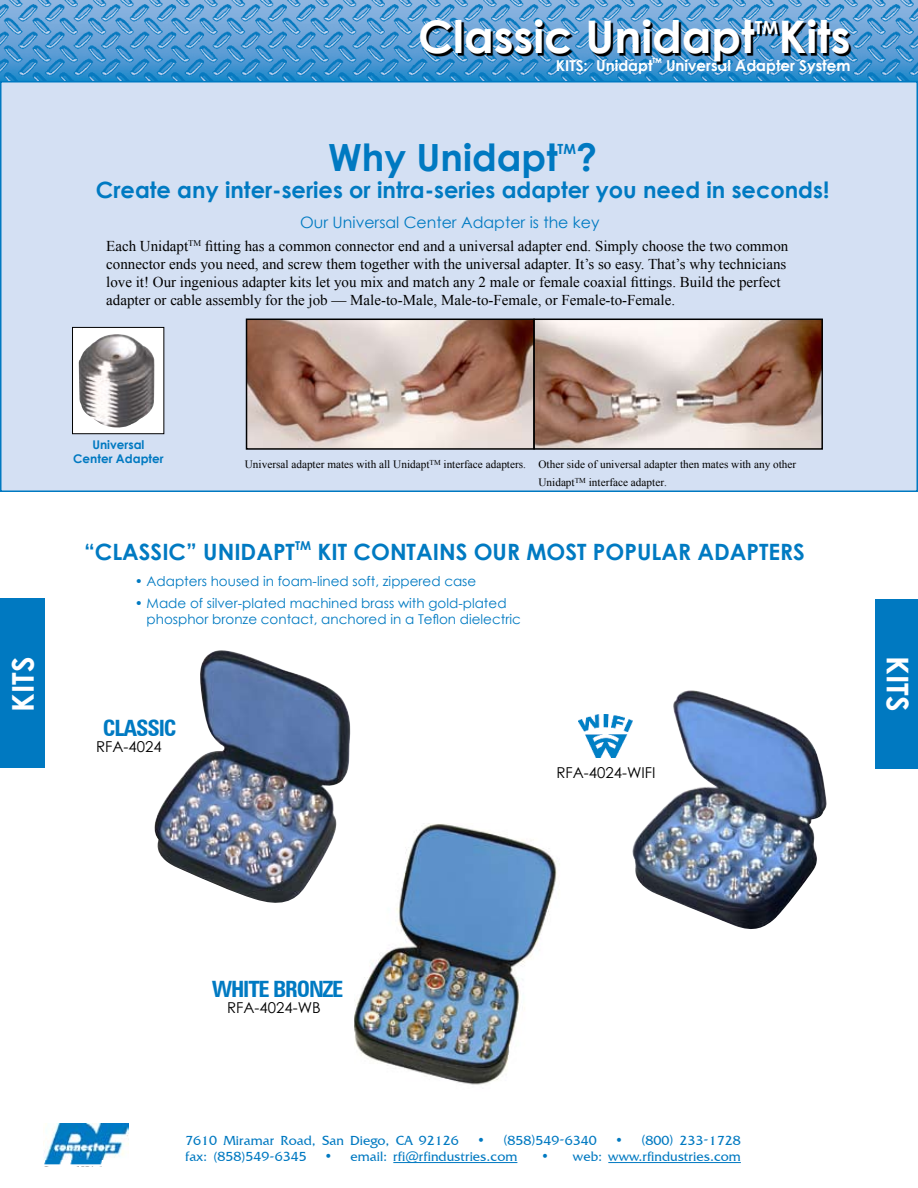
<style>
.page{position:relative;width:918px;height:1188px;background:#fff}
.page>*{position:absolute;margin:0;border:0;box-sizing:border-box;transform-origin:0 0}
.t1{font:700 45px "Century Gothic";color:#fff}
.t2{font:700 37.5px "Century Gothic";color:#0079c1}
.t3{font:700 30px "Century Gothic";color:#fff}
.t4{font:700 22.5px "Century Gothic";color:#007ac2}
.t5{font:700 condensed 22.5px "Zurich BT";letter-spacing:-.05em;color:#007ac2}
.t6{font:700 18px "Century Gothic";color:#fff}
.t7{font:15.75px "Century Gothic";color:#007ac2}
.t8{font:15px/18px "Times New Roman";color:#000}
.t9{font:700 15px "Century Gothic";color:#fff}
.t10{font:15px "Century Gothic";color:#000}
.t11{font:700 13.95px "Century Gothic";color:#0079c1}
.t12{font:13.5px/16.2px "Century Gothic";color:#007ac2}
.t13{font:13.5px "Friz Quadrata IT Cby BT";color:#0079c1}
.t14{font:700 12px/14.4px "Century Gothic";color:#0079c1;text-align:center}
.t15{font:11.25px/18px "Times New Roman";color:#000}
.t16{font:700 7.05px "Century Gothic";color:#fff}
.s1{font-size:12px}
</style>
<div class="page">
<img style="left:43px;top:1123px;width:85px;height:42px">
<hr style="left:393px;top:1162px;width:124px;height:1px;background:#0079c1">
<hr style="left:608px;top:1162px;width:133px;height:1px;background:#0079c1">
<div style="left:876px;top:600px;width:42px;height:169px;background:#0079c1"></div>
<div style="left:0;top:599px;width:45px;height:169px;background:#0079c1"></div>
<img style="left:0;top:0;width:918px;height:81px">
<div style="left:1px;top:82px;width:916px;height:409px;background:#d4e0f3"></div>
<img style="left:154px;top:650px;width:197px;height:253px">
<img style="left:354px;top:824px;width:203px;height:261px">
<img style="left:632px;top:690px;width:195px;height:239px">
<img style="left:578px;top:714px;width:54px;height:44px">
<svg style="left:422px;top:22px;width:496px;height:116px"></svg>
<div style="left:73px;top:327px;width:91px;height:107px;background:#fff"></div>
<img style="left:79px;top:334px;width:76px;height:94px">
<div style="left:72px;top:327px;width:92px;height:107px;border:1px solid #000"></div>
<img style="left:249px;top:322px;width:571px;height:125px">
<div style="left:246px;top:319px;width:289px;height:131px;border:2px solid #000"></div>
<div style="left:533px;top:319px;width:290px;height:131px;border:2px solid #000"></div>
<h1 class="t1" style="left:418px;top:3px;width:338px">Classic Unidapt</h1>
<p class="t6" style="left:755px;top:14px;width:24px">TM</p>
<h1 class="t1" style="left:779px;top:3px;width:73px">Kits</h1>
<p class="t9" style="left:556px;top:55px;width:98px">KITS: Unidapt</p>
<p class="t16" style="left:653px;top:55px;width:11px">tm</p>
<p class="t9" style="left:666px;top:55px;width:186px">Universal Adapter System</p>
<h2 class="t2" style="left:328px;top:129px;width:231px">Why Unidapt</h2>
<p class="t11" style="left:558px;top:138px;width:19px">TM</p>
<h2 class="t2" style="left:576px;top:129px;width:22px">?</h2>
<h3 class="t4" style="left:96px;top:172px;width:735px">Create any inter-series or intra-series adapter you need in seconds!</h3>
<p class="t7" style="left:300px;top:211px;width:301px">Our Universal Center Adapter is the key</p>
<p class="t8" style="left:106px;top:237px;width:684px">Each Unidapt<sup>TM</sup> fitting has a common connector end and a universal adapter end. Simply choose the two common connector ends you need, and screw them together with the universal adapter. It’s so easy. That’s why technicians love it! Our ingenious adapter kits let you mix and match any 2 male or female coaxial fittings. Build the perfect adapter or cable assembly for the job — Male-to-Male, Male-to-Female, or Female-to-Female.</p>
<h3 class="t3" style="left:0;top:712px;width:57px;rotate:-90deg">KITS</h3>
<p class="t14" style="left:73px;top:437px;width:92px">Universal<br>Center Adapter</p>
<p class="t15" style="left:539px;top:455px;width:259px;text-indent:-294px">Universal adapter mates with all Unidapt<sup>TM</sup> interface adapters. Other side of universal adapter then mates with any other<br>Unidapt<sup>TM</sup> interface adapter.</p>
<h3 class="t4" style="left:84px;top:535px;width:52px">“Classic</h3>
<h3 class="t4" style="left:186px;top:535px;width:618px">” Unidapt<sup>TM</sup> Kit contai ns our most popular adapters</h3>
<p class="t12" style="left:135px;top:573px;width:343px">• Adapters housed in foam-lined soft, zippered case</p>
<p class="t12" style="left:147px;top:595px;width:376px;text-indent:-12px">• Made of silver-plated machined brass with gold-plated phosphor bronze contact, anchored in a Teflon dielectric</p>
<h3 class="t5" style="left:103px;top:714px;width:75px">CLASSIC</h3>
<p class="t10" style="left:96px;top:736px;width:67px">RFA-4024</p>
<p class="t10" style="left:556px;top:762px;width:101px">RFA-4024-WIFI</p>
<h3 class="t3" style="left:921px;top:656px;width:57px;rotate:90deg">KITS</h3>
<h3 class="t5" style="left:212px;top:975px;width:133px">WHITE BRONZE</h3>
<p class="t10" style="left:227px;top:997px;width:95px">RFA-4024-WB</p>
<p class="t13" style="left:185px;top:1132px;width:275px">7610 Miramar Road, San Diego, CA 92126</p>
<p class="t13" style="left:477px;top:1132px;width:121px">• <span class="s1">(</span>858<span class="s1">)</span>549-6340</p>
<p class="t13" style="left:615px;top:1132px;width:127px">• <span class="s1">(</span>800<span class="s1">)</span> 233-1728</p>
<p class="t13" style="left:185px;top:1148px;width:123px">fax: <span class="s1">(</span>858<span class="s1">)</span>549-6345</p>
<p class="t13" style="left:325px;top:1148px;width:194px">• email: rfi@rfindustries.com</p>
<p class="t13" style="left:541px;top:1148px;width:201px">• web: www.rfindustries.com</p>
</div>
